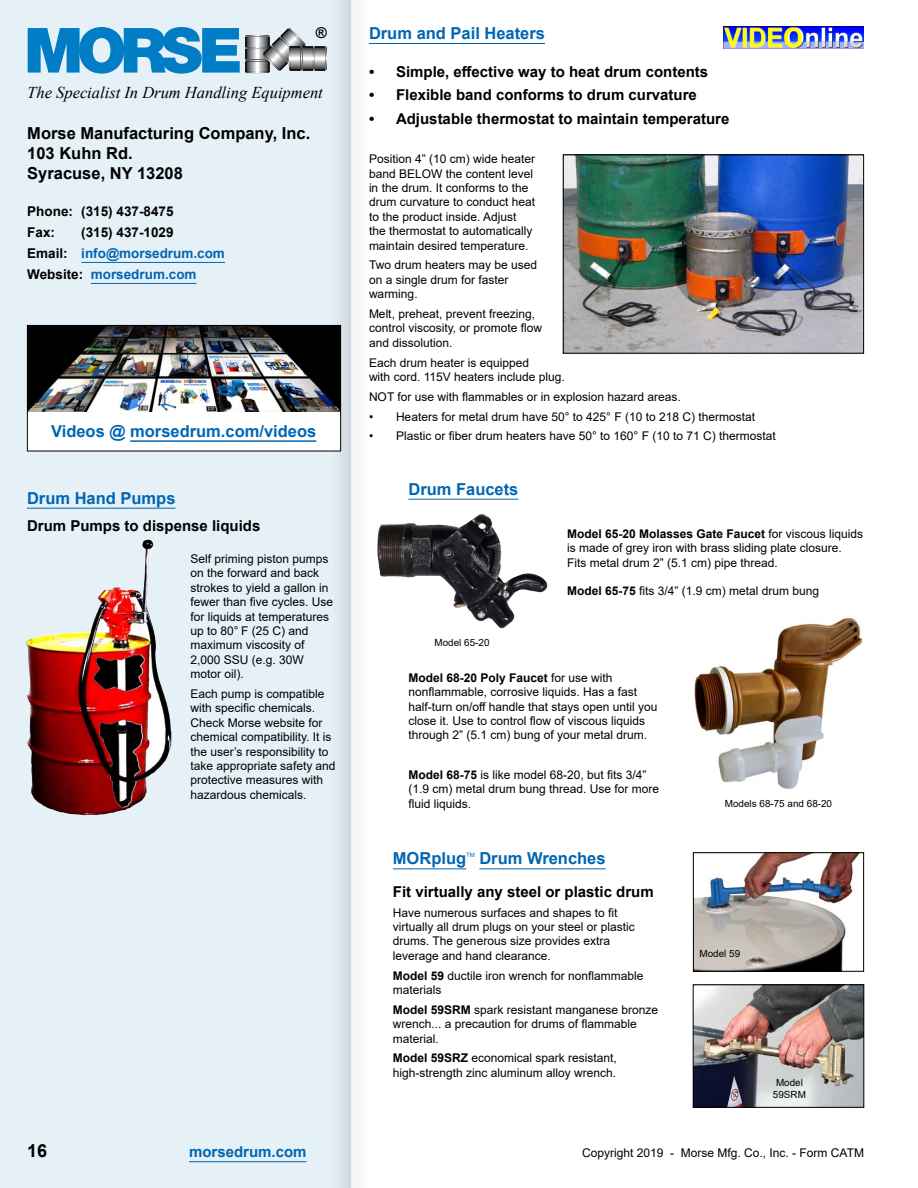
<style>
.page{position:relative;width:918px;height:1188px;background:#fff}
.page>*{position:absolute;margin:0;border:0;box-sizing:border-box;transform-origin:0 0}
.t1{font:700 18px "Arial";color:#000}
.t2{font:700 16.5px "Arial";color:#0066b3}
.t3{font:700 16.5px/19.8px "Arial";color:#000}
.t4{font:italic 16.5px "Times New Roman";color:#000}
.t5{font:700 15px "Arial";color:#000}
.t6{font:700 15px "Arial";color:#0066b3}
.t7{font:700 13.5px/21px "Arial";color:#0066b3}
.t8{font:700 13.5px/21px "Arial";color:#000}
.t9{font:12px/14.4px "Arial";color:#000}
.t10{font:9.9px/11.9px "Arial";color:#000;text-align:center}
.t11{font:6px "Arial";color:#0066b3}
.s1{color:#000}
.s2{font-weight:700}
</style>
<div class="page">
<div style="left:0;top:0;width:376px;height:1188px;background:#fbfbfb"></div>
<div style="left:0;top:0;width:352px;height:1188px;background:#e6f0f7"></div>
<hr style="left:189px;top:1161px;width:118px;height:1px;background:#0066b3">
<hr style="left:27px;top:508px;width:149px;height:1px;background:#0066b3">
<hr style="left:408px;top:499px;width:110px;height:1px;background:#0066b3">
<hr style="left:81px;top:262px;width:144px;height:1px;background:#0066b3">
<hr style="left:91px;top:283px;width:106px;height:1px;background:#0066b3">
<div style="left:27px;top:325px;width:314px;height:126px;background:#fff"></div>
<img style="left:29px;top:327px;width:310px;height:84px">
<div style="left:27px;top:325px;width:314px;height:126px;border:1px solid #000"></div>
<hr style="left:130px;top:440px;width:186px;height:2px;background:#0066b3">
<img style="left:25px;top:539px;width:147px;height:277px">
<img style="left:695px;top:854px;width:164px;height:116px">
<div style="left:693px;top:852px;width:171px;height:120px;border:1px solid #000"></div>
<img style="left:695px;top:987px;width:167px;height:119px">
<div style="left:693px;top:985px;width:171px;height:123px;border:1px solid #000"></div>
<img style="left:565px;top:156px;width:297px;height:196px">
<div style="left:563px;top:154px;width:301px;height:200px;border:1px solid #000"></div>
<svg style="left:246px;top:27px;width:81px;height:46px"></svg>
<svg style="left:28px;top:27px;width:212px;height:47px"></svg>
<img style="left:724px;top:27px;width:140px;height:21px">
<hr style="left:393px;top:868px;width:73px;height:1px;background:#0066b3">
<hr style="left:479px;top:868px;width:127px;height:1px;background:#0066b3">
<img style="left:377px;top:514px;width:171px;height:114px">
<img style="left:694px;top:617px;width:169px;height:172px">
<hr style="left:369px;top:43px;width:176px;height:1px;background:#0066b3">
<p class="t5" style="left:316px;top:22px;width:13px">®</p>
<h2 class="t4" style="left:27px;top:81px;width:297px">The Specialist In Drum Handling Equipment</h2>
<h2 class="t3" style="left:27px;top:124px;width:284px">Morse Manufacturing Company, Inc.<br>103 Kuhn Rd.<br>Syracuse, NY 13208</h2>
<p class="t8" style="left:27px;top:201px;width:148px">Phone: (315) 437-8475<br>Fax:</p>
<p class="t7" style="left:27px;top:222px;width:199px;text-indent:54px"><span class="s1">(315) 437-1029<br>Email:</span> info@morsedrum.com<br><span class="s1">Website:</span> morsedrum.com</p>
<h2 class="t2" style="left:51px;top:419px;width:267px">Videos @ morsedrum.com/videos</h2>
<h2 class="t2" style="left:27px;top:486px;width:150px">Drum Hand Pumps</h2>
<p class="t5" style="left:27px;top:515px;width:235px">Drum Pumps to dispense liquids</p>
<p class="t9" style="left:190px;top:552px;width:144px">Self priming piston pumps on the forward and back strokes to yield a gallon in fewer than five cycles. Use for liquids at temperatures up to 80° F (25 C) and maximum viscosity of<br>2,000 SSU (e.g. 30W motor oil).</p>
<p class="t9" style="left:190px;top:687px;width:147px">Each pump is compatible with specific chemicals.<br>Check Morse website for chemical compatibility. It is the user’s responsibility to take appropriate safety and protective measures with hazardous chemicals.</p>
<h2 class="t2" style="left:369px;top:22px;width:178px">Drum and Pail Heaters</h2>
<p class="t5" style="left:369px;top:61px;width:341px">• Simple, effective way to heat drum contents</p>
<p class="t5" style="left:369px;top:84px;width:329px">• Flexible band conforms to drum curvature</p>
<p class="t5" style="left:369px;top:108px;width:362px">• Adjustable thermostat to maintain temperature</p>
<p class="t9" style="left:369px;top:152px;width:168px">Position 4” (10 cm) wide heater band BELOW the content level in the drum. It conforms to the drum curvature to conduct heat to the product inside. Adjust the thermostat to automatically maintain desired temperature.</p>
<p class="t9" style="left:369px;top:258px;width:170px">Two drum heaters may be used on a single drum for faster warming.</p>
<p class="t9" style="left:369px;top:307px;width:175px">Melt, preheat, prevent freezing, control viscosity, or promote flow and dissolution.</p>
<p class="t9" style="left:369px;top:355px;width:197px">Each drum heater is equipped<br>with cord. 115V heaters include plug.</p>
<p class="t9" style="left:369px;top:389px;width:313px">NOT for use with flammables or in explosion hazard areas.</p>
<p class="t9" style="left:369px;top:409px;width:388px">• Heaters for metal drum have 50° to 425° F (10 to 218 C) thermostat</p>
<p class="t9" style="left:369px;top:429px;width:408px">• Plastic or fiber drum heaters have 50° to 160° F (10 to 71 C) thermostat</p>
<h2 class="t2" style="left:408px;top:477px;width:112px">Drum Faucets</h2>
<p class="t10" style="left:434px;top:636px;width:57px">Model 65-20</p>
<p class="t9" style="left:567px;top:526px;width:298px"><span class="s2">Model 65-20 Molasses Gate Faucet</span> for viscous liquids is made of grey iron with brass sliding plate closure.<br>Fits metal drum 2” (5.1 cm) pipe thread.</p>
<p class="t9" style="left:567px;top:584px;width:254px"><span class="s2">Model 65-75</span> fits 3/4” (1.9 cm) metal drum bung</p>
<p class="t9" style="left:408px;top:670px;width:251px"><span class="s2">Model 68-20 Poly Faucet</span> for use with nonflammable, corrosive liquids. Has a fast half-turn on/off handle that stays open until you close it. Use to control flow of viscous liquids through 2” (5.1 cm) bung of your metal drum.</p>
<p class="t9" style="left:408px;top:768px;width:252px"><span class="s2">Model 68-75</span> is like model 68-20, but fits 3/4” (1.9 cm) metal drum bung thread. Use for more fluid liquids.</p>
<h2 class="t2" style="left:393px;top:847px;width:75px">MORplug</h2>
<p class="t11" style="left:466px;top:851px;width:10px">TM</p>
<h2 class="t2" style="left:479px;top:847px;width:128px">Drum Wrenches</h2>
<p class="t5" style="left:393px;top:881px;width:262px">Fit virtually any steel or plastic drum</p>
<p class="t9" style="left:393px;top:905px;width:244px">Have numerous surfaces and shapes to fit virtually all drum plugs on your steel or plastic drums. The generous size provides extra leverage and hand clearance.</p>
<p class="t9" style="left:393px;top:968px;width:252px"><span class="s2">Model 59</span> ductile iron wrench for nonflammable materials</p>
<p class="t9" style="left:393px;top:1002px;width:267px"><span class="s2">Model 59SRM</span> spark resistant manganese bronze wrench... a precaution for drums of flammable material.</p>
<p class="t9" style="left:393px;top:1051px;width:226px"><span class="s2">Model 59SRZ</span> economical spark resistant, high-strength zinc aluminum alloy wrench.</p>
<p class="t10" style="left:725px;top:798px;width:109px">Models 68-75 and 68-20</p>
<p class="t10" style="left:699px;top:948px;width:42px">Model 59</p>
<p class="t10" style="left:773px;top:1077px;width:35px">Model<br>59SRM</p>
<h1 class="t1" style="left:27px;top:1138px;width:22px">16</h1>
<p class="t6" style="left:189px;top:1141px;width:119px">morsedrum.com</p>
<p class="t9" style="left:582px;top:1146px;width:283px">Copyright 2019 - Morse Mfg. Co., Inc. - Form CATM</p>
</div>
